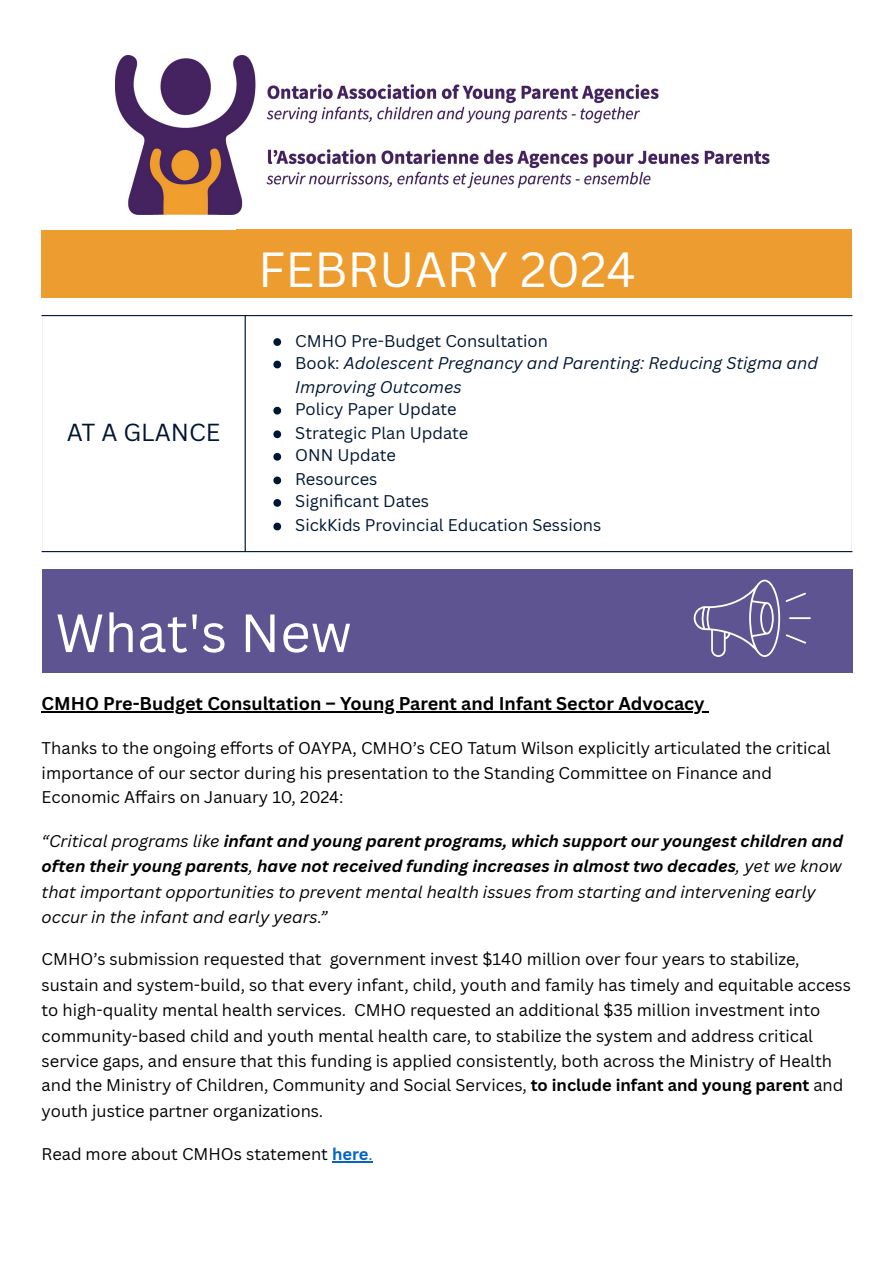
<style>
.page{position:relative;width:894px;height:1263px;background:#fff}
.page>*{position:absolute;margin:0;border:0;box-sizing:border-box;transform-origin:0 0}
.t1{font:52.65px "Canva Sans";color:#fff}
.t2{font:48px "Canva Sans";color:#fff}
.t3{font:24px "Canva Sans";color:#001632}
.t4{font:700 18px "Canva Sans";color:#000}
.t5{font:16.5px/25.3px "Canva Sans";color:#000}
.t6{font:italic 16.5px/25.2px "Canva Sans";color:#000}
.t7{font:16.5px "Canva Sans";color:#001632}
.t8{font:italic 16.5px/23.7px "Canva Sans";color:#001632}
.s1{font-style:normal}
.s2{font-weight:700}
.s3{font-weight:700;color:#0563c1}
.s4{color:#0563c1}
</style>
<div class="page">
<hr style="left:42px;top:711px;width:666px;height:1px;background:#000">
<hr style="left:332px;top:1161px;width:36px;height:1px;background:#0563c1">
<div style="left:42px;top:230px;width:810px;height:67px;background:#ed9d30"></div>
<img style="left:115px;top:55px;width:655px;height:160px">
<svg style="left:273px;top:338px;width:8px;height:8px"></svg>
<svg style="left:273px;top:361px;width:8px;height:7px"></svg>
<svg style="left:273px;top:407px;width:8px;height:7px"></svg>
<svg style="left:273px;top:430px;width:8px;height:8px"></svg>
<svg style="left:273px;top:453px;width:8px;height:8px"></svg>
<svg style="left:273px;top:477px;width:8px;height:7px"></svg>
<svg style="left:273px;top:499px;width:8px;height:8px"></svg>
<svg style="left:273px;top:523px;width:8px;height:7px"></svg>
<hr style="left:244px;top:316px;width:2px;height:235px;background:#001632">
<hr style="left:42px;top:315px;width:810px;height:1px;background:#001632">
<hr style="left:42px;top:551px;width:810px;height:1px;background:#001632">
<div style="left:42px;top:569px;width:810px;height:104px;background:#5d5491"></div>
<svg style="left:693px;top:580px;width:86px;height:77px"></svg>
<hr style="left:788px;top:617px;width:22px;height:2px;background:#fff">
<svg style="left:785px;top:593px;width:20px;height:9px"></svg>
<svg style="left:785px;top:634px;width:21px;height:10px"></svg>
<p class="t3" style="left:67px;top:415px;width:155px">AT A GLANCE</p>
<p class="t2" style="left:258px;top:236px;width:379px">FEBRUARY 2024</p>
<p class="t7" style="left:295px;top:329px;width:254px">CMHO Pre-Budget Consultation</p>
<p class="t8" style="left:295px;top:351px;width:524px"><span class="s1">Book:</span> Adolescent Pregnancy and Parenting: Reducing Stigma and<br>Improving Outcomes</p>
<p class="t7" style="left:295px;top:398px;width:163px">Policy Paper Update</p>
<p class="t7" style="left:295px;top:421px;width:174px">Strategic Plan Update</p>
<p class="t7" style="left:295px;top:444px;width:102px">ONN Update</p>
<p class="t7" style="left:295px;top:467px;width:84px">Resources</p>
<p class="t7" style="left:295px;top:490px;width:135px">Signifi cant Dates</p>
<p class="t7" style="left:295px;top:513px;width:307px">SickKids Provincial Education Sessions</p>
<p class="t1" style="left:55px;top:596px;width:298px">What's New</p>
<p class="t4" style="left:42px;top:691px;width:664px">CMHO Pre-Budget Consultation – Young Parent and Infant Sector Advocacy</p>
<p class="t5" style="left:42px;top:735px;width:790px;line-height:24.8px">Thanks to the ongoing efforts of OAYPA, CMHO’s CEO Tatum Wilson explicitly articulated the critical importance of our sector during his presentation to the Standing Committee on Finance and<br>Economic Affairs on January 10, 2024:</p>
<p class="t6" style="left:42px;top:828px;width:802px">“Critical programs like <span class="s2">infant and young parent programs, which support our youngest children and often their young parents</span>, <span class="s2">have not received funding increases in almost two decades</span>, yet we know that important opportunities to prevent mental health issues from starting and intervening early occur in the infant and early years.”</p>
<p class="t5" style="left:42px;top:946px;width:810px">CMHO’s submission requested that government invest $140 million over four years to stabilize, sustain and system-build, so that every infant, child, youth and family has timely and equitable access to high-quality mental health services. CMHO requested an additional $35 million investment into community-based child and youth mental health care, to stabilize the system and address critical service gaps, and ensure that this funding is applied consistently, both across the Ministry of Health and the Ministry of Children, Community and Social Services, <span class="s2">to include infant and young parent</span> and youth justice partner organizations.</p>
<p class="t5" style="left:42px;top:1141px;width:332px">Read more about CMHOs statement <span class="s3">here</span><span class="s4">.</span></p>
</div>
